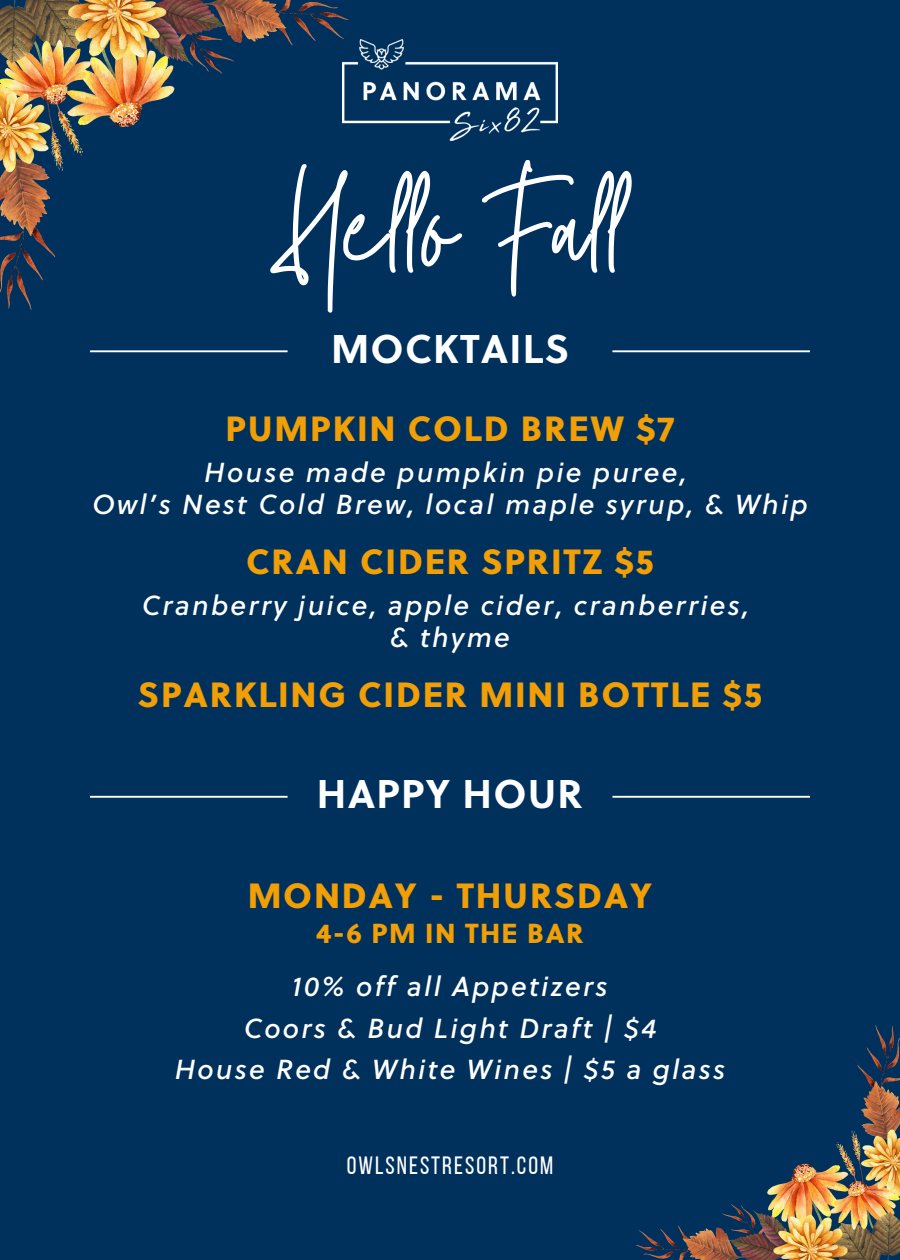
<style>
.page{position:relative;width:900px;height:1260px;background:#00315c}
.page>*{position:absolute;margin:0;border:0;box-sizing:border-box;transform-origin:0 0}
.t1{font:112.5px "Twister";letter-spacing:.03em;color:#fff}
.t2{font:700 40px "Soleil";letter-spacing:.03em;color:#fff}
.t3{font:35px "Soleil Xb";letter-spacing:.05em;color:#f29f05}
.t4{font:italic 27.5px "Soleil Bk";letter-spacing:.08em;color:#fff}
.t5{font:27.5px "Soleil Xb";letter-spacing:.05em;color:#f29f05}
.t6{font:25px "Bebas Neue";letter-spacing:.08em;color:#fff}
</style>
<div class="page">
<img style="left:349px;top:39px;width:209px;height:102px">
<hr style="left:90px;top:350px;width:198px;height:2px;background:#fff">
<hr style="left:612px;top:350px;width:198px;height:2px;background:#fff">
<hr style="left:90px;top:796px;width:198px;height:2px;background:#fff">
<hr style="left:612px;top:796px;width:198px;height:2px;background:#fff">
<img style="left:0;top:0;width:349px;height:309px">
<img style="left:636px;top:1025px;width:264px;height:235px">
<h2 class="t1" style="left:275px;top:148px;width:351px">Hello Fall</h2>
<p class="t2" style="left:331px;top:325px;width:239px">MOCKTAILS</p>
<h3 class="t3" style="left:225px;top:408px;width:451px">PUMPKIN COLD BREW $7</h3>
<h2 class="t4" style="left:204px;top:456px;width:484px">House made pumpkin pie puree,</h2>
<h3 class="t4" style="left:92px;top:488px;width:717px">Owl’s Nest Cold Brew, local maple syrup, &amp; Whip</h3>
<h4 class="t3" style="left:246px;top:541px;width:409px">CRAN CIDER SPRITZ $5</h4>
<p class="t4" style="left:142px;top:589px;width:609px">Cranberry juice, apple cider, cranberries,</p>
<p class="t4" style="left:390px;top:621px;width:122px">&amp; thyme</p>
<p class="t3" style="left:138px;top:674px;width:625px">SPARKLING CIDER MINI BOTTLE $5</p>
<h1 class="t2" style="left:317px;top:770px;width:268px">HAPPY HOUR</h1>
<p class="t3" style="left:248px;top:875px;width:406px">MONDAY - THURSDAY</p>
<p class="t5" style="left:316px;top:917px;width:269px">4-6 PM IN THE BAR</p>
<p class="t4" style="left:292px;top:970px;width:317px">10% off all Appetizers</p>
<h3 class="t4" style="left:244px;top:1011px;width:414px">Coors &amp; Bud Light Draft | $4</h3>
<p class="t4" style="left:175px;top:1053px;width:552px">House Red &amp; White Wines | $5 a glass</p>
<h3 class="t6" style="left:347px;top:1155px;width:208px">OWLSNESTRESORT.COM</h3>
</div>
